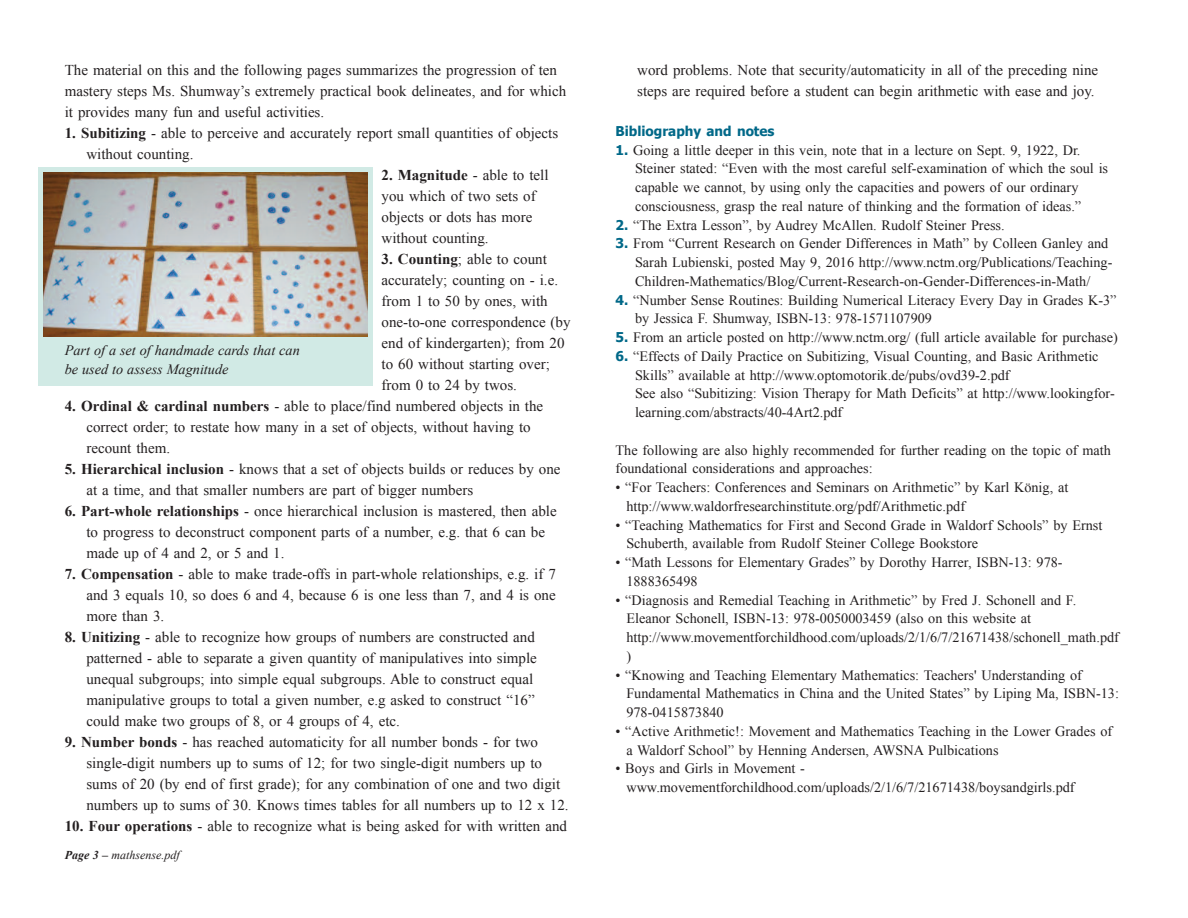
<style>
.page{position:relative;width:1188px;height:918px;background:#fff}
.page>*{position:absolute;margin:0;border:0;box-sizing:border-box;transform-origin:0 0}
.t1{font:15px/21px "Times New Roman";color:#231f20}
.t2{font:14.25px/18.8px "Times New Roman";color:#231f20}
.t3{font:italic 14.25px/18.8px "Times New Roman";color:#231f20}
.t4{font:700 13.5px "Tahoma";color:#006888}
.t5{font:italic 12px "Times New Roman";color:#231f20}
.s1{font-weight:700}
.s2{font-family:"Tahoma";font-weight:700;font-size:13.5px;color:#006888}
</style>
<div class="page">
<div style="left:38px;top:167px;width:335px;height:219px;background:#d1eae5"></div>
<img style="left:43px;top:173px;width:324px;height:163px">
<p class="t1" style="left:65px;top:60px;width:503px">The material on this and the following pages summarizes the progression of ten mastery steps Ms. Shumway’s extremely practical book delineates, and for which it provides many fun and useful activities.</p>
<p class="t1" style="left:86px;top:123px;width:473px;text-indent:-22px"><span class="s1">1. Subitizing</span> - able to perceive and accurately report small quantities of objects without counting.</p>
<p class="t1" style="left:382px;top:165px;width:169px"><span class="s1">2. Magnitude</span> - able to tell you which of two sets of objects or dots has more without counting.</p>
<p class="t1" style="left:382px;top:249px;width:191px"><span class="s1">3. Counting</span>; able to count accurately; counting on - i.e. from 1 to 50 by ones, with one-to-one correspondence (by end of kindergarten); from 20 to 60 without starting over; from 0 to 24 by twos.</p>
<p class="t1" style="left:86px;top:396px;width:458px;text-indent:-22px"><span class="s1">4. Ordinal &amp; cardinal numbers</span> - able to place/find numbered objects in the correct order; to restate how many in a set of objects, without having to recount them.</p>
<p class="t1" style="left:86px;top:459px;width:476px;text-indent:-22px"><span class="s1">5. Hierarchical inclusion</span> - knows that a set of objects builds or reduces by one at a time, and that smaller numbers are part of bigger numbers</p>
<p class="t1" style="left:86px;top:501px;width:472px;text-indent:-22px"><span class="s1">6. Part-whole relationships</span> - once hierarchical inclusion is mastered, then able to progress to deconstruct component parts of a number, e.g. that 6 can be made up of 4 and 2, or 5 and 1.</p>
<p class="t1" style="left:86px;top:564px;width:471px;text-align:justify;text-indent:-22px"><span class="s1">7. Compensation</span> - able to make trade-offs in part-whole relationships, e.g. if 7 and 3 equals 10, so does 6 and 4, because 6 is one less than 7, and 4 is one more than 3.</p>
<p class="t1" style="left:86px;top:627px;width:452px;text-indent:-22px"><span class="s1">8. Unitizing</span> - able to recognize how groups of numbers are constructed and patterned - able to separate a given quantity of manipulatives into simple unequal subgroups; into simple equal subgroups. Able to construct equal manipulative groups to total a given number, e.g asked to construct “16” could make two groups of 8, or 4 groups of 4, etc.</p>
<p class="t1" style="left:86px;top:732px;width:484px;text-indent:-22px"><span class="s1">9. Number bonds</span> - has reached automaticity for all number bonds - for two single-digit numbers up to sums of 12; for two single-digit numbers up to sums of 20 (by end of first grade); for any combination of one and two digit numbers up to sums of 30. Knows times tables for all numbers up to 12 x 12.</p>
<p class="t1" style="left:65px;top:816px;width:504px"><span class="s1">10. Four operations</span> - able to recognize what is being asked for with written and</p>
<p class="t3" style="left:65px;top:341px;width:237px">Part of a set of handmade cards that can be used to assess Magnitude</p>
<p class="t5" style="left:65px;top:848px;width:116px"><span class="s1">Page 3 –</span> mathsense.pdf</p>
<p class="t1" style="left:637px;top:60px;width:463px">word problems. Note that security/automaticity in all of the preceding nine steps are required before a student can begin arithmetic with ease and joy.</p>
<p class="t4" style="left:616px;top:122px;width:160px">Bibliography and notes</p>
<p class="t2" style="left:635px;top:141px;width:475px;text-indent:-19px"><span class="s2">1.</span> Going a little deeper in this vein, note that in a lecture on Sept. 9, 1922, Dr.<br>Steiner stated: “Even with the most careful self-examination of which the soul is capable we cannot, by using only the capacities and powers of our ordinary consciousness, grasp the real nature of thinking and the formation of ideas.”</p>
<p class="t2" style="left:616px;top:216px;width:391px"><span class="s2">2.</span> “The Extra Lesson”, by Audrey McAllen. Rudolf Steiner Press.</p>
<p class="t2" style="left:635px;top:234px;width:479px;text-indent:-19px"><span class="s2">3.</span> From “Current Research on Gender Differences in Math” by Colleen Ganley and<br>Sarah Lubienski, posted May 9, 2016 http://www.nctm.org/Publications/Teaching-<br>Children-Mathematics/Blog/Current-Research-on-Gender-Differences-in-Math/</p>
<p class="t2" style="left:635px;top:291px;width:483px;text-indent:-19px"><span class="s2">4.</span> “Number Sense Routines: Building Numerical Literacy Every Day in Grades K-3” by Jessica F. Shumway, ISBN-13: 978-1571107909</p>
<p class="t2" style="left:616px;top:328px;width:504px"><span class="s2">5.</span> From an article posted on http://www.nctm.org/ (full article available for purchase)</p>
<p class="t2" style="left:635px;top:347px;width:481px;text-indent:-19px"><span class="s2">6.</span> “Effects of Daily Practice on Subitizing, Visual Counting, and Basic Arithmetic Skills” available at http://www.optomotorik.de/pubs/ovd39-2.pdf<br>See also “Subitizing: Vision Therapy for Math Deficits” at http://www.lookingfor&shy;learning.com/abstracts/40-4Art2.pdf</p>
<p class="t2" style="left:616px;top:441px;width:497px">The following are also highly recommended for further reading on the topic of math foundational considerations and approaches:</p>
<p class="t2" style="left:626px;top:478px;width:443px;text-indent:-11px">• “For Teachers: Conferences and Seminars on Arithmetic” by Karl König, at http://www.waldorfresearchinstitute.org/pdf/Arithmetic.pdf</p>
<p class="t2" style="left:626px;top:516px;width:478px;text-indent:-11px">• “Teaching Mathematics for First and Second Grade in Waldorf Schools” by Ernst<br>Schuberth, available from Rudolf Steiner College Bookstore</p>
<p class="t2" style="left:626px;top:553px;width:438px;text-indent:-11px">• “Math Lessons for Elementary Grades” by Dorothy Harrer, ISBN-13: 978-<br>1888365498</p>
<p class="t2" style="left:626px;top:591px;width:494px;text-indent:-11px">• “Diagnosis and Remedial Teaching in Arithmetic” by Fred J. Schonell and F.<br>Eleanor Schonell, ISBN-13: 978-0050003459 (also on this website at http://www.movementforchildhood.com/uploads/2/1/6/7/21671438/schonell_math.pdf )</p>
<p class="t2" style="left:626px;top:666px;width:494px;text-indent:-11px">• “Knowing and Teaching Elementary Mathematics: Teachers' Understanding of<br>Fundamental Mathematics in China and the United States” by Liping Ma, ISBN-13:<br>978-0415873840</p>
<p class="t2" style="left:626px;top:722px;width:487px;text-indent:-11px">• “Active Arithmetic!: Movement and Mathematics Teaching in the Lower Grades of a Waldorf School” by Henning Andersen, AWSNA Pulbications</p>
<p class="t2" style="left:626px;top:759px;width:450px;text-indent:-11px">• Boys and Girls in Movement - www.movementforchildhood.com/uploads/2/1/6/7/21671438/boysandgirls.pdf</p>
</div>
